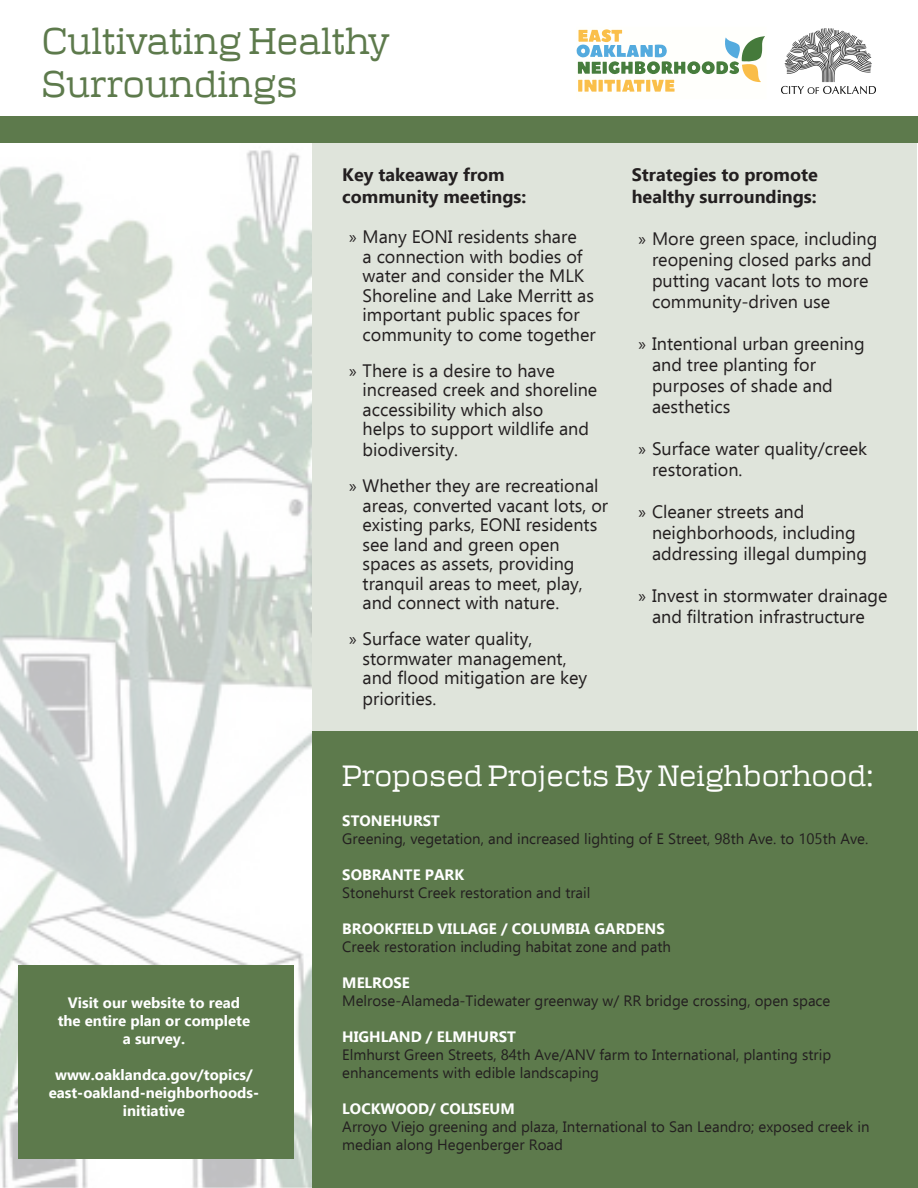
<style>
.page{position:relative;width:918px;height:1188px;background:#fff}
.page>*{position:absolute;margin:0;border:0;box-sizing:border-box;transform-origin:0 0}
.t1{font:36px "Polaris";color:#5d7a4c}
.t2{font:28.5px "Polaris";color:#fff}
.t3{font:18px/19.5px "Ebrima";color:#231f20}
.t4{font:700 18px "Ebrima";color:#231f20}
.t5{font:15px/18px "Ebrima";color:#231f20}
.t6{font:700 15px/18px "Ebrima";color:#fff;text-align:center}
.s1{font-family:"Myriad Pro"}
</style>
<div class="page">
<div style="left:313px;top:143px;width:604px;height:598px;background:#dfe4db"></div>
<div style="left:312px;top:732px;width:606px;height:456px;background:#5d7a4c"></div>
<div style="left:0;top:117px;width:918px;height:26px;background:#5d7a4c"></div>
<svg style="left:576px;top:29px;width:189px;height:63px"></svg>
<img style="left:782px;top:29px;width:94px;height:64px">
<img style="left:0;top:150px;width:312px;height:1038px">
<div style="left:18px;top:965px;width:276px;height:193px;background:#5d7a4c"></div>
<p class="t1" style="left:42px;top:18px;width:349px">Cultivating Healthy</p>
<p class="t1" style="left:42px;top:62px;width:257px">Surroundings</p>
<p class="t4" style="left:342px;top:161px;width:164px">Key takeaway from</p>
<p class="t4" style="left:342px;top:183px;width:186px">community meetings:</p>
<p class="t3" style="left:363px;top:227px;width:235px;text-indent:-14px"><span class="s1">»</span> Many EONI residents share<br>a connection with bodies of water and consider the MLK<br>Shoreline and Lake Merritt as important public spaces for community to come together</p>
<p class="t3" style="left:363px;top:360px;width:236px;text-indent:-14px"><span class="s1">»</span> There is a desire to have increased creek and shoreline accessibility which also<br>helps to support wildlife and biodiversity.</p>
<p class="t3" style="left:363px;top:476px;width:247px;text-indent:-14px"><span class="s1">»</span> Whether they are recreational areas, converted vacant lots, or existing parks, EONI residents see land and green open spaces as assets, providing tranquil areas to meet, play, and connect with nature.</p>
<p class="t3" style="left:363px;top:628px;width:226px;line-height:20px;text-indent:-14px"><span class="s1">»</span> Surface water quality, stormwater management, and flood mitigation are key priorities.</p>
<p class="t4" style="left:632px;top:161px;width:188px">Strategies to promote</p>
<p class="t4" style="left:632px;top:183px;width:186px">healthy surroundings:</p>
<p class="t3" style="left:652px;top:228px;width:227px;line-height:21px;text-indent:-14px"><span class="s1">»</span> More green space, including reopening closed parks and putting vacant lots to more community-driven use</p>
<p class="t3" style="left:652px;top:333px;width:214px;line-height:21px;text-indent:-14px"><span class="s1">»</span> Intentional urban greening and tree planting for purposes of shade and aesthetics</p>
<p class="t3" style="left:652px;top:438px;width:217px;line-height:21px;text-indent:-14px"><span class="s1">»</span> Surface water quality/creek restoration.</p>
<p class="t3" style="left:652px;top:501px;width:216px;line-height:21px;text-indent:-14px"><span class="s1">»</span> Cleaner streets and neighborhoods, including addressing illegal dumping</p>
<p class="t3" style="left:639px;top:585px;width:251px;line-height:21px;text-align:center"><span class="s1">»</span> Invest in stormwater drainage and filtration infrastructure</p>
<p class="t6" style="left:68px;top:993px;width:174px">Visit our website to read</p>
<p class="t6" style="left:58px;top:1011px;width:194px">the entire plan or complete</p>
<p class="t6" style="left:123px;top:1029px;width:64px">a survey.</p>
<p class="t6" style="left:49px;top:1065px;width:212px">www.oaklandca.gov/topics/ east-oakland-neighborhoods-</p>
<p class="t6" style="left:123px;top:1101px;width:64px">initiative</p>
<p class="t2" style="left:342px;top:758px;width:533px">Proposed Projects By Neighborhood:</p>
<p class="t6" style="left:342px;top:811px;width:99px">STONEHURST</p>
<p class="t5" style="left:342px;top:829px;width:528px">Greening, vegetation, and increased lighting of E Street, 98th Ave. to 105th Ave.</p>
<p class="t6" style="left:342px;top:865px;width:123px">SOBRANTE PARK</p>
<p class="t5" style="left:342px;top:883px;width:250px">Stonehurst Creek restoration and trail</p>
<p class="t6" style="left:342px;top:919px;width:324px">BROOKFIELD VILLAGE / COLUMBIA GARDENS</p>
<p class="t5" style="left:342px;top:937px;width:330px">Creek restoration including habitat zone and path</p>
<p class="t6" style="left:342px;top:973px;width:69px">MELROSE</p>
<p class="t5" style="left:342px;top:991px;width:490px">Melrose-Alameda-Tidewater greenway w/ RR bridge crossing, open space</p>
<p class="t6" style="left:342px;top:1027px;width:175px">HIGHLAND / ELMHURST</p>
<p class="t5" style="left:342px;top:1045px;width:490px">Elmhurst Green Streets, 84th Ave/ANV farm to International, planting strip</p>
<p class="t5" style="left:342px;top:1063px;width:258px">enhancements with edible landscaping</p>
<p class="t6" style="left:342px;top:1099px;width:174px">LOCKWOOD/ COLISEUM</p>
<p class="t5" style="left:342px;top:1117px;width:529px">Arroyo Viejo greening and plaza, International to San Leandro; exposed creek in median along Hegenberger Road</p>
</div>
